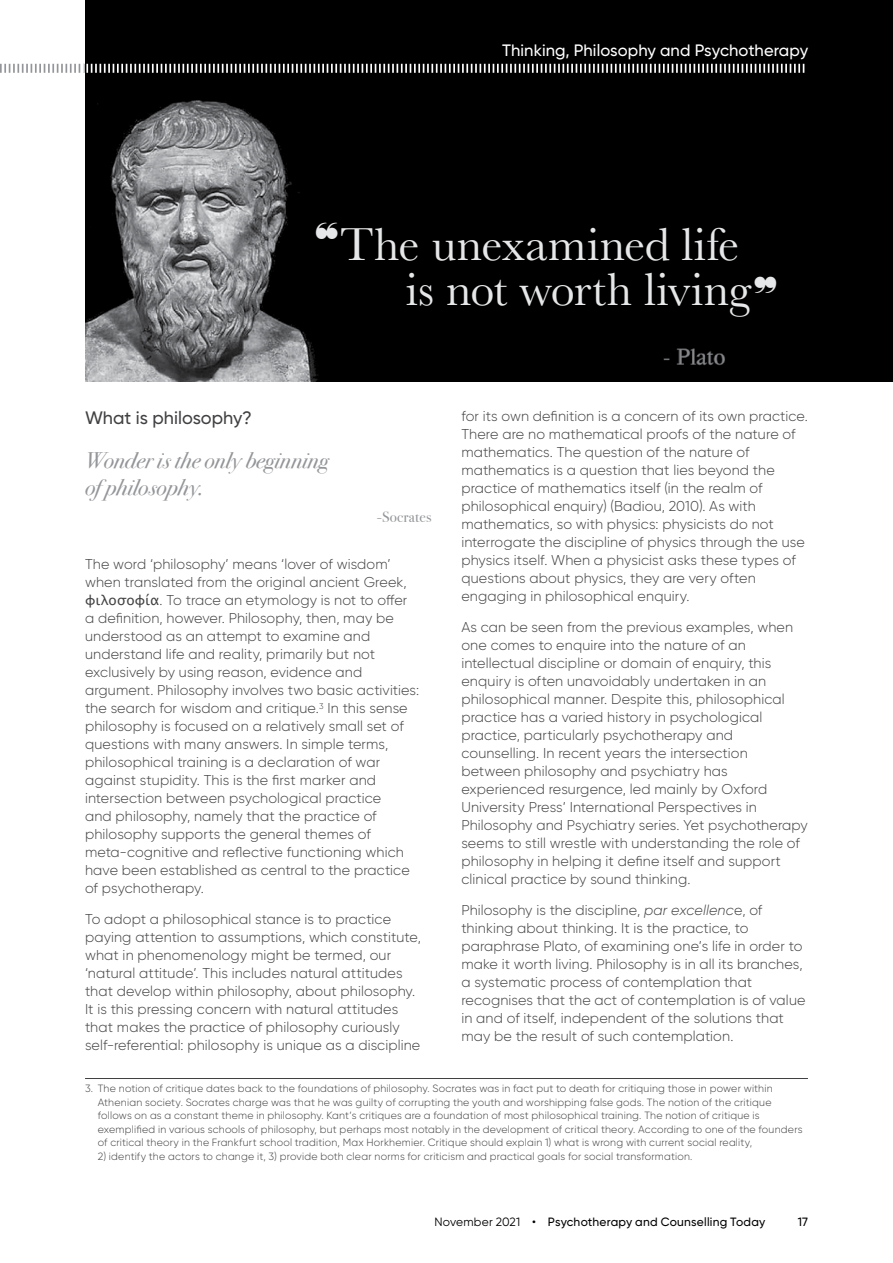
<style>
.page{position:relative;width:893px;height:1263px;background:#fff}
.page>*{position:absolute;margin:0;border:0;box-sizing:border-box;transform-origin:0 0}
.t1{font:48px/45px "Baskerville";letter-spacing:.005em;color:#e6e7e8}
.t2{font:italic 22.5px/27px "Bodoni Svty Two OSITCTT";letter-spacing:-.005em;color:#939598}
.t3{font:500 18px "Gilroy";color:#414042}
.t4{font:500 16.5px "Gilroy";letter-spacing:.005em;color:#fff}
.t5{font:15px "Bodoni Svty Two ITCTT";letter-spacing:.015em;color:#939598}
.t6{font:300 14.25px/18px "Gilroy";letter-spacing:.005em;color:#414042}
.t7{font:500 12px "Gilroy";letter-spacing:.02em;color:#000}
.t8{font:300 10.5px/13.5px "Gilroy";letter-spacing:.02em;color:#414042}
.s1{font-style:italic}
.s2{font-family:"Lucida Grande";font-weight:400;font-size:13.5px}
.s3{font-weight:400}
</style>
<div class="page">
<hr style="left:85px;top:1078px;width:723px;height:1px;background:#414042">
<img style="left:85px;top:0;width:808px;height:381px">
<svg style="left:0;top:64px;width:804px;height:9px"></svg>
<p class="t4" style="left:502px;top:40px;width:307px">Thinking, Philosophy and Psychotherapy</p>
<h1 class="t1" style="left:406px;top:223px;width:373px;text-indent:-91px">❝The unexamined life is not worth living❞</h1>
<p class="t6" style="left:461px;top:407px;width:348px">for its own definition is a concern of its own practice.<br>There are no mathematical proofs of the nature of mathematics. The question of the nature of mathematics is a question that lies beyond the practice of mathematics itself (in the realm of philosophical enquiry) (Badiou, 2010). As with mathematics, so with physics: physicists do not interrogate the discipline of physics through the use physics itself. When a physicist asks these types of questions about physics, they are very often engaging in philosophical enquiry.</p>
<p class="t6" style="left:461px;top:618px;width:348px">As can be seen from the previous examples, when one comes to enquire into the nature of an intellectual discipline or domain of enquiry, this enquiry is often unavoidably undertaken in an philosophical manner. Despite this, philosophical practice has a varied history in psychological practice, particularly psychotherapy and counselling. In recent years the intersection between philosophy and psychiatry has experienced resurgence, led mainly by Oxford University Press’ International Perspectives in Philosophy and Psychiatry series. Yet psychotherapy seems to still wrestle with understanding the role of philosophy in helping it define itself and support clinical practice by sound thinking.</p>
<p class="t6" style="left:461px;top:900px;width:346px">Philosophy is the discipline, <span class="s1">par excellenc</span>e, of thinking about thinking. It is the practice, to paraphrase Plato, of examining one’s life in order to make it worth living. Philosophy is in all its branches, a systematic process of contemplation that recognises that the act of contemplation is of value in and of itself, independent of the solutions that may be the result of such contemplation.</p>
<p class="t3" style="left:85px;top:407px;width:168px">What is philosophy?</p>
<h2 class="t2" style="left:85px;top:447px;width:245px">Wonder is the only beginning of philosophy.</h2>
<p class="t5" style="left:377px;top:504px;width:56px">-Socrates</p>
<p class="t6" style="left:85px;top:555px;width:336px">The word ‘philosophy’ means ‘lover of wisdom’ when translated from the original ancient Greek, <span class="s2">ϕιλοσοϕία</span>. To trace an etymology is not to offer a definition, however. Philosophy, then, may be understood as an attempt to examine and understand life and reality, primarily but not exclusively by using reason, evidence and argument. Philosophy involves two basic activities: the search for wisdom and critique.<sup>3</sup> In this sense philosophy is focused on a relatively small set of questions with many answers. In simple terms, philosophical training is a declaration of war against stupidity. This is the first marker and intersection between psychological practice<br>and philosophy, namely that the practice of philosophy supports the general themes of meta-cognitive and reflective functioning which have been established as central to the practice of psychotherapy.</p>
<p class="t6" style="left:85px;top:910px;width:337px">To adopt a philosophical stance is to practice paying attention to assumptions, which constitute, what in phenomenology might be termed, our ‘natural attitude’. This includes natural attitudes that develop within philosophy, about philosophy.<br>It is this pressing concern with natural attitudes that makes the practice of philosophy curiously self-referential: philosophy is unique as a discipline</p>
<p class="t8" style="left:98px;top:1081px;width:706px;text-indent:-13px">3. The notion of critique dates back to the foundations of philosophy. Socrates was in fact put to death for critiquing those in power within Athenian society. Socrates charge was that he was guilty of corrupting the youth and worshipping false gods. The notion of the critique follows on as a constant theme in philosophy. Kant’s critiques are a foundation of most philosophical training. The notion of critique is exemplified in various schools of philosophy, but perhaps most notably in the development of critical theory. According to one of the founders of critical theory in the Frankfurt school tradition, Max Horkhemier. Critique should explain 1) what is wrong with current social reality,</p>
<p class="t8" style="left:98px;top:1149px;width:596px">2) identify the actors to change it, 3) provide both clear norms for criticism and practical goals for social transformation.</p>
<p class="t7" style="left:434px;top:1214px;width:332px"><span class="s3">November 2021</span> • Psychotherapy and Counselling Today</p>
<p class="t7" style="left:798px;top:1214px;width:12px">17</p>
</div>
